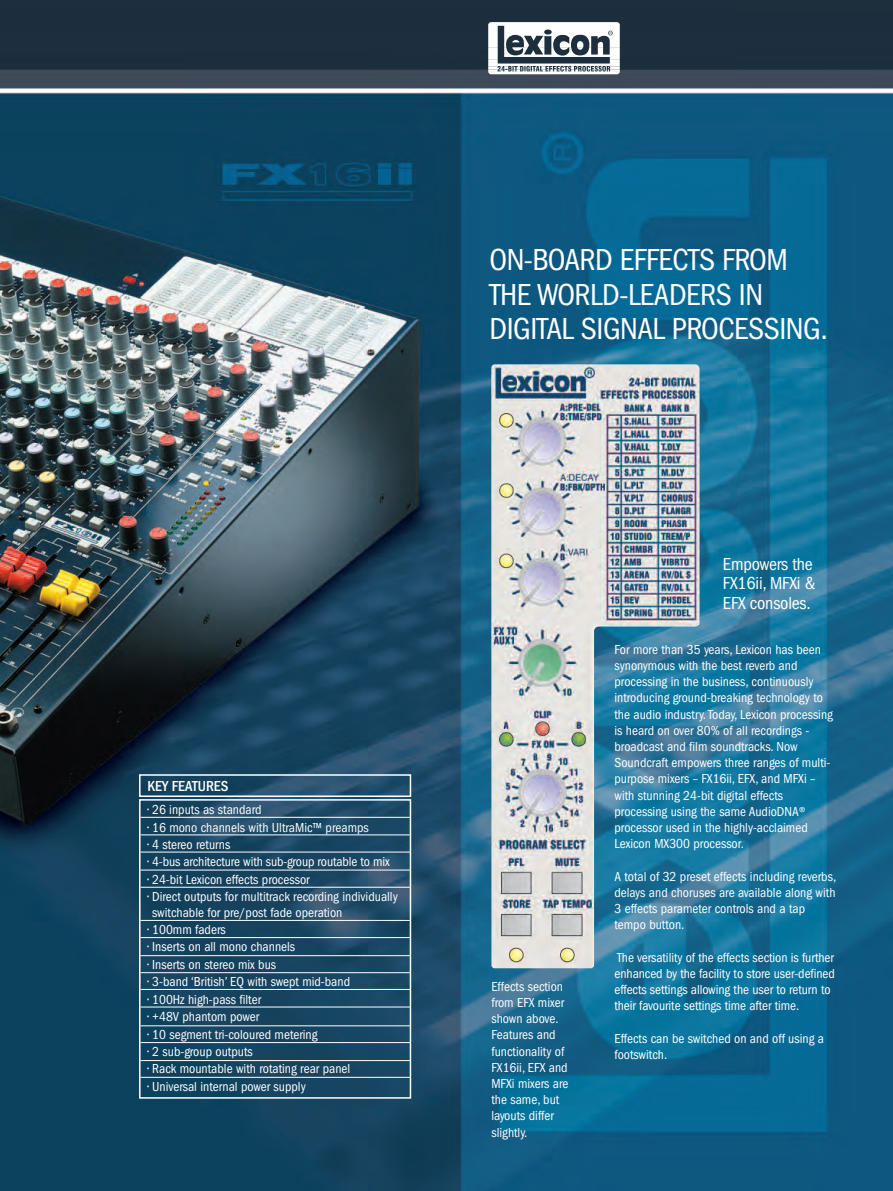
<style>
.page{position:relative;width:893px;height:1191px;background:#fff}
.page>*{position:absolute;margin:0;border:0;box-sizing:border-box;transform-origin:0 0}
.t1{font:condensed 31.5px/34.5px "Franklin Gothic";letter-spacing:-.015em;color:#fff}
.t2{font:condensed 18px/19.5px "Franklin Gothic";letter-spacing:-.01em;color:#fff}
.t3{font:500 condensed 15px "Franklin Gothic";color:#fff}
.t4{font:condensed 13.5px/16.2px "Franklin Gothic";color:#fff}
</style>
<div class="page">
<img style="left:0;top:0;width:893px;height:1191px">
<svg style="left:488px;top:22px;width:132px;height:52px"></svg>
<img style="left:491px;top:364px;width:208px;height:604px">
<div style="left:139px;top:799px;width:272px;height:299px;border:2px solid #fff"></div>
<div style="left:139px;top:774px;width:272px;height:23px;border:2px solid #fff"></div>
<hr style="left:141px;top:817px;width:269px;height:1px;background:#fff">
<hr style="left:141px;top:834px;width:269px;height:1px;background:#fff">
<hr style="left:141px;top:851px;width:269px;height:1px;background:#fff">
<hr style="left:141px;top:869px;width:269px;height:1px;background:#fff">
<hr style="left:141px;top:887px;width:269px;height:1px;background:#fff">
<hr style="left:141px;top:920px;width:269px;height:1px;background:#fff">
<hr style="left:141px;top:937px;width:269px;height:1px;background:#fff">
<hr style="left:141px;top:955px;width:269px;height:1px;background:#fff">
<hr style="left:141px;top:972px;width:269px;height:1px;background:#fff">
<hr style="left:141px;top:989px;width:269px;height:1px;background:#fff">
<hr style="left:141px;top:1006px;width:269px;height:1px;background:#fff">
<hr style="left:141px;top:1025px;width:269px;height:1px;background:#fff">
<hr style="left:141px;top:1042px;width:269px;height:1px;background:#fff">
<hr style="left:141px;top:1060px;width:269px;height:1px;background:#fff">
<hr style="left:141px;top:1077px;width:269px;height:1px;background:#fff">
<p class="t3" style="left:147px;top:777px;width:83px">KEY FEATURES</p>
<p class="t4" style="left:147px;top:801px;width:116px">• 26 inputs as standard</p>
<p class="t4" style="left:147px;top:818px;width:223px">• 16 mono channels with UltraMic™ preamps</p>
<p class="t4" style="left:147px;top:836px;width:84px">• 4 stereo returns</p>
<p class="t4" style="left:147px;top:853px;width:244px">• 4-bus architecture with sub-group routable to mix</p>
<p class="t4" style="left:147px;top:871px;width:164px">• 24-bit Lexicon effects processor</p>
<p class="t4" style="left:152px;top:889px;width:247px;line-height:15.3px;text-indent:-5px">• Direct outputs for multitrack recording individually switchable for pre/post fade operation</p>
<p class="t4" style="left:148px;top:921px;width:80px">• 100mm faders</p>
<p class="t4" style="left:148px;top:938px;width:149px">• Inserts on all mono channels</p>
<p class="t4" style="left:148px;top:956px;width:130px">• Inserts on stereo mix bus</p>
<p class="t4" style="left:148px;top:973px;width:204px">• 3-band ‘British’ EQ with swept mid-band</p>
<p class="t4" style="left:148px;top:991px;width:115px">• 100Hz high-pass filter</p>
<p class="t4" style="left:148px;top:1008px;width:113px">• +48V phantom power</p>
<p class="t4" style="left:148px;top:1025px;width:172px">• 10 segment tri-coloured metering</p>
<p class="t4" style="left:148px;top:1043px;width:107px">• 2 sub-group outputs</p>
<p class="t4" style="left:148px;top:1060px;width:204px">• Rack mountable with rotating rear panel</p>
<p class="t4" style="left:148px;top:1078px;width:160px">• Universal internal power supply</p>
<h1 class="t1" style="left:489px;top:242px;width:340px">ON-BOARD EFFECTS FROM<br>THE WORLD-LEADERS IN<br>DIGITAL SIGNAL PROCESSING.</h1>
<p class="t4" style="left:491px;top:978px;width:79px">Effects section from EFX mixer shown above.<br>Features and functionality of<br>FX16ii, EFX and<br>MFXi mixers are the same, but layouts differ slightly.</p>
<h2 class="t2" style="left:723px;top:553px;width:94px">Empowers the<br>FX16ii, MFXi &amp;<br>EFX consoles.</h2>
<p class="t4" style="left:614px;top:641px;width:220px">For more than 35 years, Lexicon has been synonymous with the best reverb and processing in the business, continuously introducing ground-breaking technology to the audio industry. Today, Lexicon processing is heard on over 80% of all recordings - broadcast and film soundtracks. Now Soundcraft empowers three ranges of multi&shy;purpose mixers – FX16ii, EFX, and MFXi – with stunning 24-bit digital effects processing using the same AudioDNA® processor used in the highly-acclaimed Lexicon MX300 processor.</p>
<p class="t4" style="left:614px;top:868px;width:223px">A total of 32 preset effects including reverbs, delays and choruses are available along with 3 effects parameter controls and a tap tempo button.</p>
<p class="t4" style="left:614px;top:949px;width:222px">The versatility of the effects section is further enhanced by the facility to store user-defined effects settings allowing the user to return to their favourite settings time after time.</p>
<p class="t4" style="left:614px;top:1030px;width:211px">Effects can be switched on and off using a footswitch.</p>
</div>
